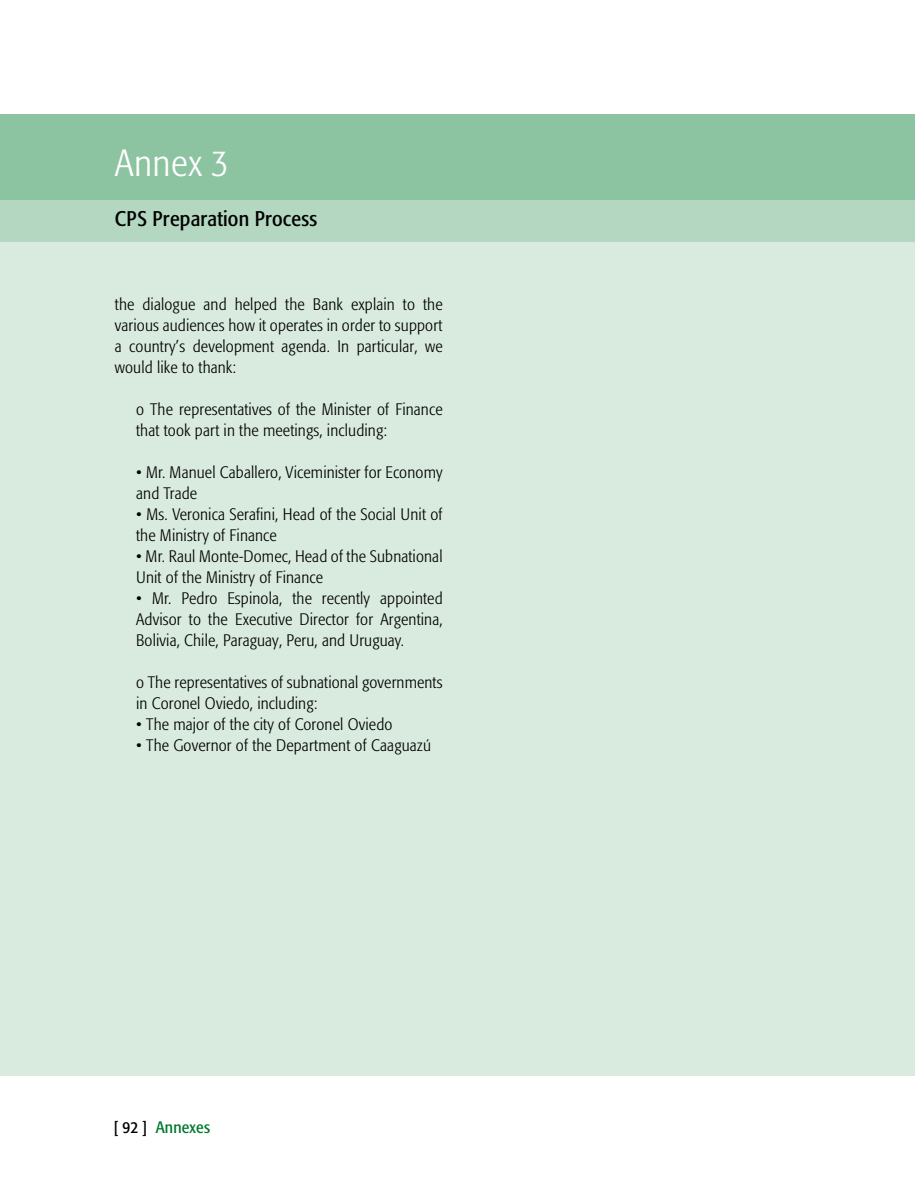
<style>
.page{position:relative;width:915px;height:1191px;background:#fff}
.page>*{position:absolute;margin:0;border:0;box-sizing:border-box;transform-origin:0 0}
.t1{font:300 condensed 37.5px "Formata";letter-spacing:.01em;color:#fff;scale:1.05 1}
.t2{font:condensed 21px "Formata";letter-spacing:.01em;color:#000;scale:1.05 1}
.t3{font:300 condensed 16.5px/21px "Formata";letter-spacing:.01em;color:#000;scale:1.05 1}
.t4{font:condensed 16.5px "Formata";letter-spacing:.01em;color:#00792c;scale:1.05 1}
.s1{color:#000}
</style>
<div class="page">
<div style="left:0;top:115px;width:914px;height:85px;background:#8cc3a0"></div>
<div style="left:0;top:200px;width:914px;height:42px;background:#b3d7c0"></div>
<div style="left:0;top:242px;width:914px;height:834px;background:#d9ebdf"></div>
<h1 class="t1" style="left:115px;top:141px;width:110px">Annex 3</h1>
<p class="t2" style="left:115px;top:207px;width:194px">CPS Preparation Process</p>
<p class="t3" style="left:115px;top:294px;width:313px;text-align:justify">the dialogue and helped the Bank explain to the various audiences how it operates in order to support a country’s development agenda. In particular, we would like to thank:</p>
<p class="t3" style="left:136px;top:399px;width:293px">o The representatives of the Minister of Finance that took part in the meetings, including:</p>
<p class="t3" style="left:136px;top:462px;width:293px">• Mr. Manuel Caballero, Viceminister for Economy and Trade</p>
<p class="t3" style="left:136px;top:504px;width:293px">• Ms. Veronica Serafini, Head of the Social Unit of the Ministry of Finance</p>
<p class="t3" style="left:136px;top:546px;width:293px">• Mr. Raul Monte-Domec, Head of the Subnational<br>Unit of the Ministry of Finance</p>
<p class="t3" style="left:136px;top:588px;width:293px;text-align:justify">• Mr. Pedro Espinola, the recently appointed Advisor to the Executive Director for Argentina, Bolivia, Chile, Paraguay, Peru, and Uruguay.</p>
<p class="t3" style="left:136px;top:672px;width:293px">o The representatives of subnational governments in Coronel Oviedo, including:</p>
<p class="t3" style="left:136px;top:714px;width:245px">• The major of the city of Coronel Oviedo</p>
<p class="t3" style="left:136px;top:735px;width:282px">• The Governor of the Department of Caaguazú</p>
<p class="t4" style="left:114px;top:1117px;width:93px"><span class="s1">[ 92 ]</span> Annexes</p>
</div>
